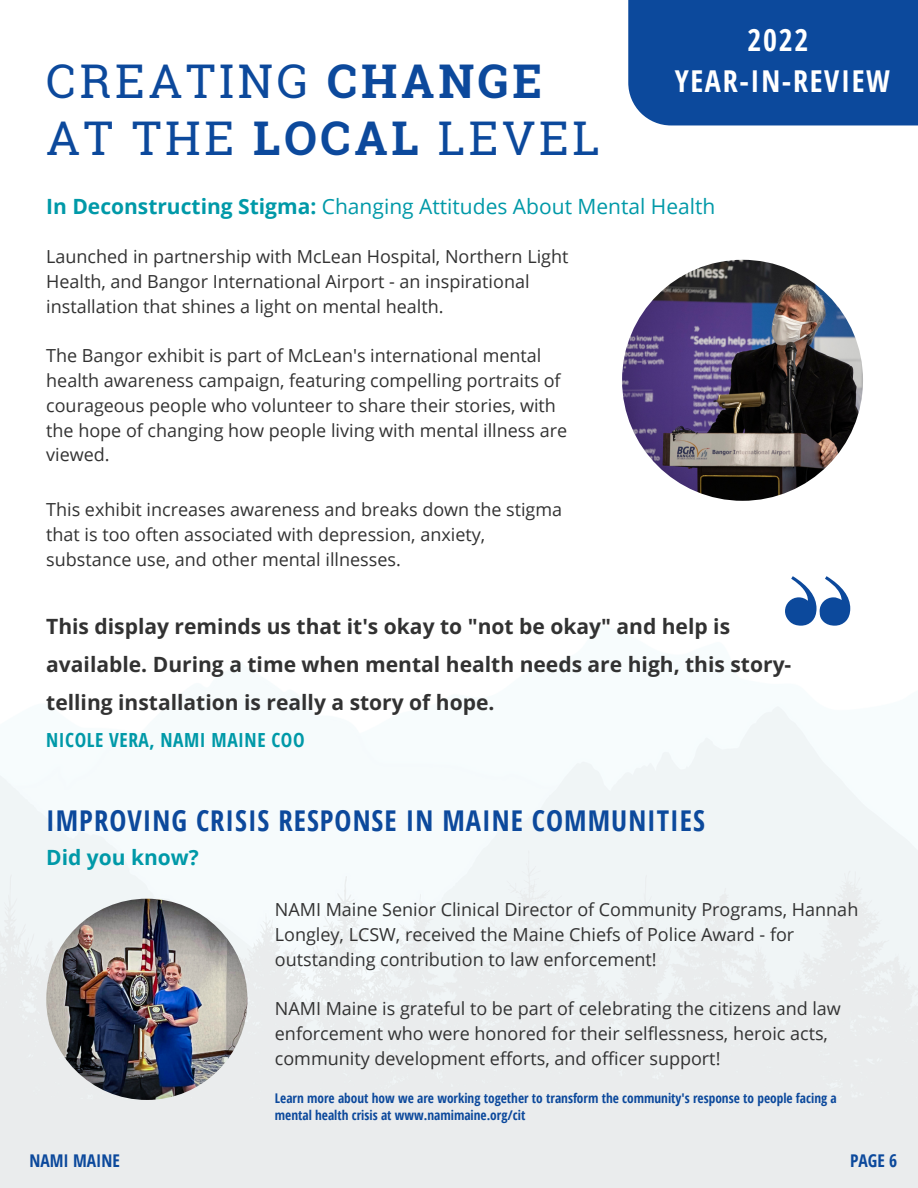
<style>
.page{position:relative;width:918px;height:1188px;background:#fff}
.page>*{position:absolute;margin:0;border:0;box-sizing:border-box;transform-origin:0 0}
.t1{font:46.5px/57.3px "Roboto Slab";letter-spacing:.08em;color:#0c499c}
.t2{font:700 30.15px/41.7px "Open Sans Condensed";letter-spacing:.055em;color:#fff;text-align:center}
.t3{font:700 28.65px "Open Sans Condensed";letter-spacing:.035em;color:#0c499c}
.t4{font:700 21px/38.2px "Open Sans";color:#323232}
.t5{font:21px "Open Sans";color:#0099a8}
.t6{font:700 21px "Open Sans";color:#0099a8}
.t7{font:700 19.5px "Open Sans Condensed";letter-spacing:.03em;color:#0099a8}
.t8{font:18px/24.8px "Open Sans";color:#323232}
.t9{font:700 17.55px "Open Sans Condensed";color:#0c499c}
.t10{font:700 13.35px/17.9px "Open Sans Condensed";color:#0c499c}
.s1{font-weight:700}
</style>
<div class="page">
<img style="left:0;top:706px;width:918px;height:482px">
<img style="left:622px;top:260px;width:241px;height:241px;border-radius:50%">
<svg style="left:785px;top:576px;width:65px;height:50px"></svg>
<div style="left:628px;top:0;width:290px;height:125px;background:#0c499c"></div>
<img style="left:46px;top:899px;width:201px;height:201px;border-radius:50%">
<h1 class="t1" style="left:46px;top:51px;width:555px">CREATING <span class="s1">CHANGE<br></span>AT THE <span class="s1">LOCAL</span> LEVEL</h1>
<h2 class="t2" style="left:675px;top:18px;width:217px">2022<br>YEAR-IN-REVIEW</h2>
<p class="t5" style="left:46px;top:191px;width:671px"><span class="s1">In Deconstructing Stigma:</span> Changing Attitudes About Mental Health</p>
<p class="t8" style="left:46px;top:244px;width:524px">Launched in partnership with McLean Hospital, Northern Light<br>Health, and Bangor International Airport - an inspirational installation that shines a light on mental health.</p>
<p class="t8" style="left:46px;top:343px;width:523px">The Bangor exhibit is part of McLean's international mental health awareness campaign, featuring compelling portraits of courageous people who volunteer to share their stories, with the hope of changing how people living with mental illness are viewed.</p>
<p class="t8" style="left:46px;top:497px;width:518px">This exhibit increases awareness and breaks down the stigma that is too often associated with depression, anxiety, substance use, and other mental illnesses.</p>
<p class="t4" style="left:46px;top:607px;width:747px">This display reminds us that it's okay to "not be okay" and help is available. During a time when mental health needs are high, this story&shy;telling installation is really a story of hope.</p>
<p class="t7" style="left:46px;top:726px;width:260px">NICOLE VERA, NAMI MAINE COO</p>
<h3 class="t3" style="left:46px;top:800px;width:660px">IMPROVING CRISIS RESPONSE IN MAINE COMMUNITIES</h3>
<p class="t6" style="left:46px;top:842px;width:154px">Did you know?</p>
<p class="t8" style="left:275px;top:897px;width:585px">NAMI Maine Senior Clinical Director of Community Programs, Hannah<br>Longley, LCSW, received the Maine Chiefs of Police Award - for outstanding contribution to law enforcement!</p>
<p class="t8" style="left:275px;top:996px;width:568px">NAMI Maine is grateful to be part of celebrating the citizens and law enforcement who were honored for their selflessness, heroic acts, community development efforts, and officer support!</p>
<p class="t10" style="left:275px;top:1088px;width:563px">Learn more about how we are working together to transform the community's response to people facing a mental health crisis at www.namimaine.org/cit</p>
<p class="t9" style="left:29px;top:1149px;width:92px">NAMI MAINE</p>
<p class="t9" style="left:850px;top:1149px;width:49px">PAGE 6</p>
</div>
